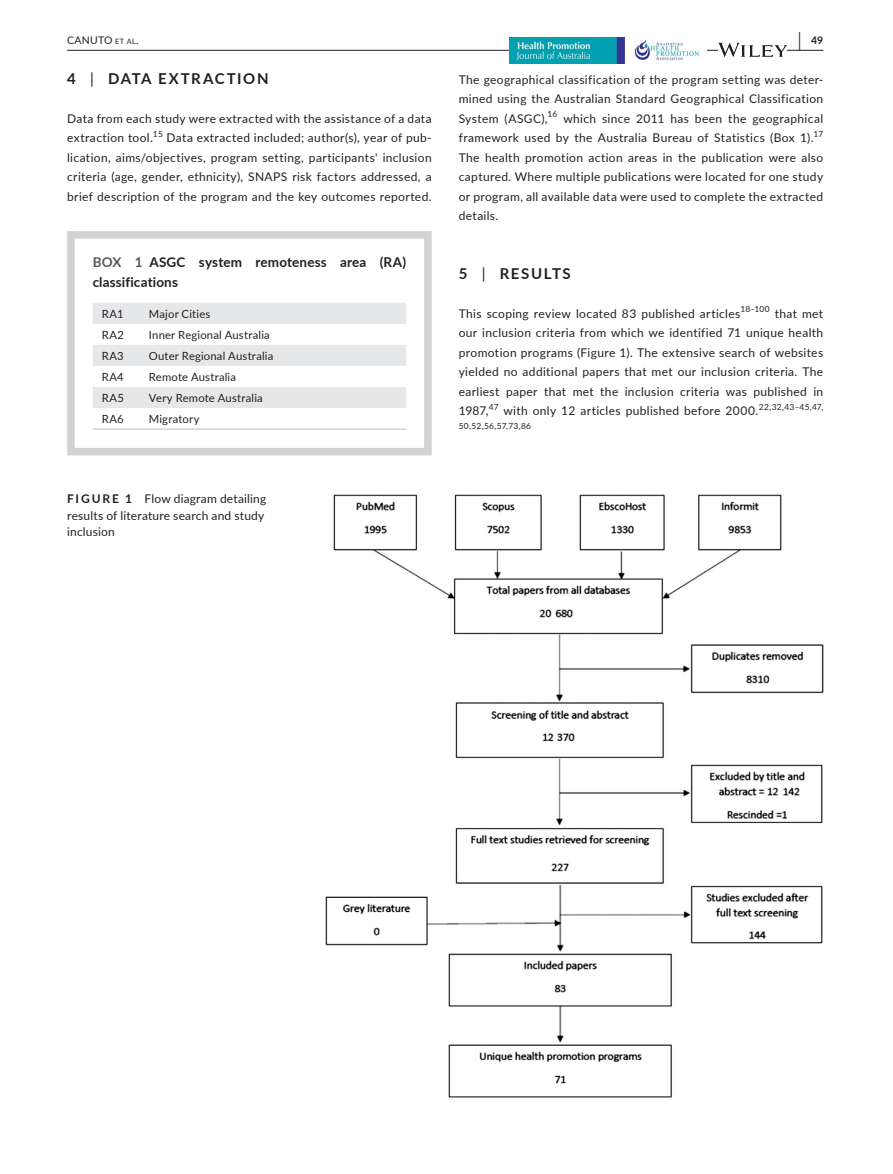
<style>
.page{position:relative;width:893px;height:1174px;background:#fff}
.page>*{position:absolute;margin:0;border:0;box-sizing:border-box;transform-origin:0 0}
.t1{font:700 19.5px "Lato";color:#231f20;scale:.48 1}
.t2{font:700 15px "Lato";letter-spacing:.105em;color:#231f20}
.t3{font:700 13.5px/19.5px "Lato";letter-spacing:.01em;color:#231f20}
.t4{font:12px/19.5px "Lato";letter-spacing:.03em;color:#231f20;text-align:justify}
.t5{font:11.25px "Lato";letter-spacing:.015em;color:#231f20}
.t6{font:10.5px "Lato";letter-spacing:.02em;color:#231f20}
.t7{font:700 10.5px "Lato";color:#231f20}
.t8{font:8.4px "Lato";letter-spacing:.02em;color:#231f20}
.s1{font-size:7.35px}
.s2{font-weight:400}
.s3{color:#57585a}
.s4{font-weight:700}
</style>
<div class="page">
<hr style="left:67px;top:50px;width:756px;height:1px;background:#231f20">
<img style="left:510px;top:38px;width:196px;height:25px">
<svg style="left:718px;top:43px;width:69px;height:14px"></svg>
<svg style="left:93px;top:303px;width:313px;height:105px"></svg>
<hr style="left:93px;top:428px;width:47px;height:2px;background:#d1d2d4">
<hr style="left:140px;top:428px;width:266px;height:2px;background:#d1d2d4">
<div style="left:67px;top:231px;width:365px;height:224px;border:8px solid #d1d2d4"></div>
<img style="left:326px;top:494px;width:497px;height:604px">
<h1 class="t1" style="left:798px;top:25px;width:7px">|</h1>
<p class="t6" style="left:67px;top:33px;width:73px">CANUTO <span class="s1">et al</span>.</p>
<p class="t7" style="left:811px;top:33px;width:14px">49</p>
<p class="t2" style="left:67px;top:67px;width:203px">4 <span class="s2">|</span> DATA EXTRACTION</p>
<p class="t4" style="left:67px;top:108px;width:366px">Data from each study were extracted with the assistance of a data extraction tool.</p>
<p class="t4" style="left:459px;top:69px;width:366px">The geographical classification of the program setting was deter&shy;mined using the Australian Standard Geographical Classification System (ASGC),</p>
<p class="t8" style="left:548px;top:108px;width:11px">16</p>
<p class="t4" style="left:459px;top:108px;width:366px;text-indent:105px">which since 2011 has been the geographical framework used by the Australia Bureau of Statistics (Box 1).</p>
<p class="t8" style="left:153px;top:128px;width:11px">15</p>
<p class="t8" style="left:813px;top:128px;width:11px">17</p>
<p class="t4" style="left:459px;top:147px;width:366px">The health promotion action areas in the publication were also captured. Where multiple publications were located for one study or program, all available data were used to complete the extracted details.</p>
<p class="t4" style="left:67px;top:128px;width:366px;text-indent:99px">Data extracted included; author(s), year of pub&shy;lication, aims/objectives, program setting, participants' inclusion criteria (age, gender, ethnicity), SNAPS risk factors addressed, a brief description of the program and the key outcomes reported.</p>
<p class="t3" style="left:93px;top:252px;width:315px"><span class="s3">BOX 1</span> ASGC system remoteness area (RA) classifications</p>
<p class="t5" style="left:102px;top:306px;width:23px">RA1</p>
<p class="t5" style="left:149px;top:306px;width:63px">Major Cities</p>
<p class="t5" style="left:102px;top:327px;width:24px">RA2</p>
<p class="t5" style="left:149px;top:327px;width:122px">Inner Regional Australia</p>
<p class="t5" style="left:102px;top:348px;width:24px">RA3</p>
<p class="t5" style="left:149px;top:348px;width:126px">Outer Regional Australia</p>
<p class="t5" style="left:102px;top:369px;width:24px">RA4</p>
<p class="t5" style="left:149px;top:369px;width:89px">Remote Australia</p>
<p class="t5" style="left:102px;top:390px;width:24px">RA5</p>
<p class="t5" style="left:149px;top:390px;width:115px">Very Remote Australia</p>
<p class="t5" style="left:102px;top:411px;width:23px">RA6</p>
<p class="t5" style="left:149px;top:411px;width:52px">Migratory</p>
<p class="t4" style="left:67px;top:490px;width:201px;line-height:16.5px;text-align:left"><span class="s4">FIGURE 1</span> Flow diagram detailing results of literature search and study inclusion</p>
<p class="t2" style="left:459px;top:262px;width:114px">5 <span class="s2">|</span> RESULTS</p>
<p class="t4" style="left:459px;top:303px;width:283px">This scoping review located 83 published articles</p>
<p class="t8" style="left:740px;top:303px;width:31px">18‒100</p>
<p class="t4" style="left:459px;top:303px;width:366px;text-indent:316px">that met our inclusion criteria from which we identified 71 unique health promotion programs (Figure 1). The extensive search of websites yielded no additional papers that met our inclusion criteria. The earliest paper that met the inclusion criteria was published in 1987,</p>
<p class="t8" style="left:489px;top:401px;width:11px">47</p>
<p class="t4" style="left:503px;top:401px;width:256px">with only 12 articles published before 2000.</p>
<p class="t8" style="left:759px;top:401px;width:66px">22,32,43‒45,47,</p>
<p class="t8" style="left:459px;top:420px;width:74px">50,52,56,57,73,86</p>
</div>
